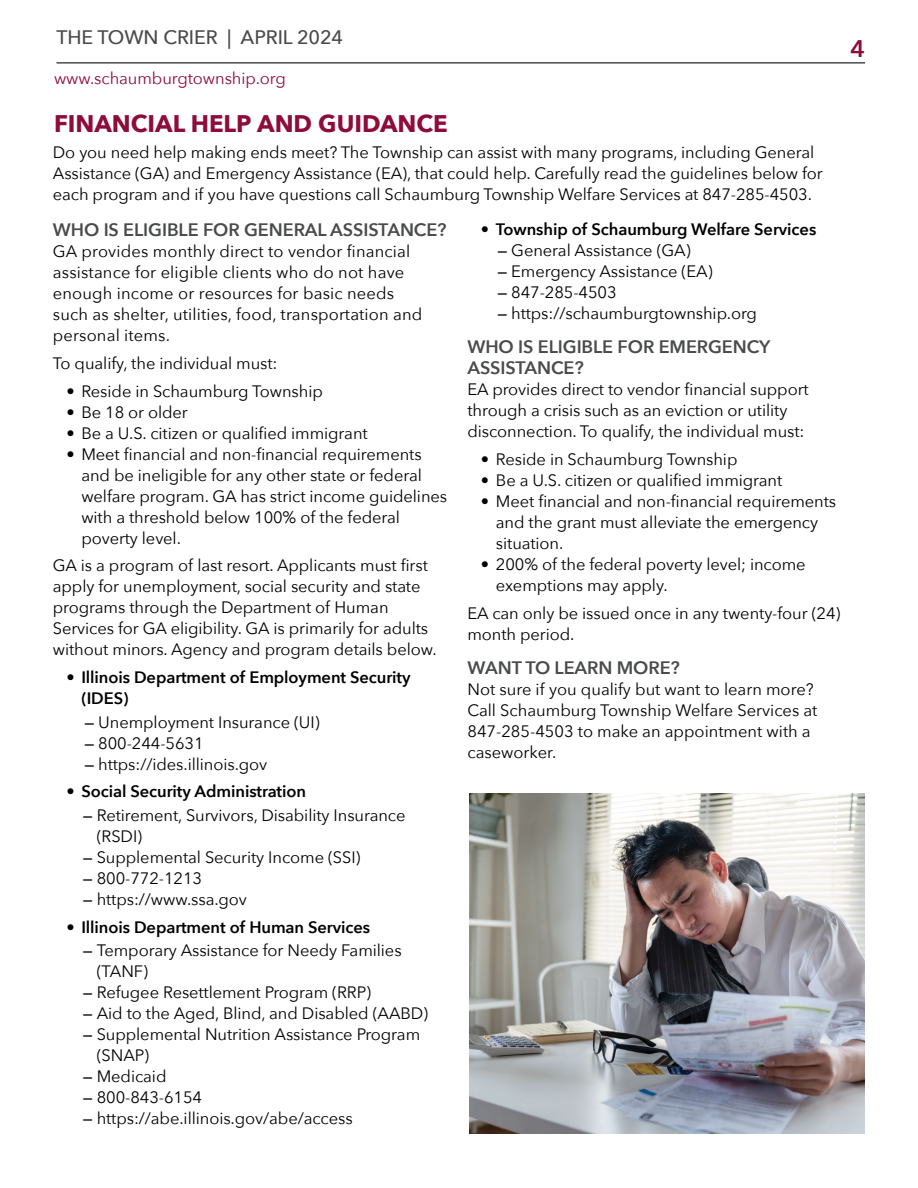
<style>
.page{position:relative;width:918px;height:1188px;background:#fff}
.page>*{position:absolute;margin:0;border:0;box-sizing:border-box;transform-origin:0 0}
.t1{font:700 24px "Avenir Next";color:#8e0c3a}
.t2{font:600 24px "Avenir Next";color:#8e0c3a}
.t3{font:500 19.5px "Avenir Next";letter-spacing:-.005em;color:#4a4b4b}
.t4{font:600 18px/21px "Avenir Next";letter-spacing:-.005em;color:#4a4b4b}
.t5{font:16.5px/21px "Avenir Next";letter-spacing:-.005em;color:#000}
.t6{font:600 16.5px/21px "Avenir Next";letter-spacing:-.005em;color:#000}
.t7{font:16.5px "Avenir Next";letter-spacing:-.005em;color:#8e0c3a}
.s1{font-weight:400}
.s2{font-weight:500}
</style>
<div class="page">
<hr style="left:57px;top:62px;width:808px;height:2px;background:#4a4b4b">
<img style="left:469px;top:794px;width:396px;height:340px">
<p class="t3" style="left:57px;top:21px;width:288px">THE TOWN CRIER | APRIL 2024</p>
<h1 class="t2" style="left:850px;top:28px;width:16px">4</h1>
<p class="t7" style="left:54px;top:64px;width:233px">www.schaumburgtownship.org</p>
<h1 class="t1" style="left:54px;top:103px;width:395px">FINANCIAL HELP AND GUIDANCE</h1>
<p class="t5" style="left:53px;top:141px;width:771px">Do you need help making ends meet? The Township can assist with many programs, including General<br>Assistance (GA) and Emergency Assistance (EA), that could help. Carefully read the guidelines below for each program and if you have questions call Schaumburg Township Welfare Services at 847-285-4503.</p>
<p class="t4" style="left:53px;top:219px;width:395px">WHO IS ELIGIBLE FOR GENERAL ASSISTANCE?</p>
<p class="t5" style="left:53px;top:240px;width:371px">GA provides monthly direct to vendor financial assistance for eligible clients who do not have enough income or resources for basic needs such as shelter, utilities, food, transportation and personal items.</p>
<p class="t5" style="left:53px;top:352px;width:226px">To qualify, the individual must:</p>
<p class="t5" style="left:66px;top:380px;width:258px">• Reside in Schaumburg Township</p>
<p class="t5" style="left:66px;top:401px;width:123px">• Be 18 or older</p>
<p class="t5" style="left:66px;top:422px;width:303px">• Be a U.S. citizen or qualified immigrant</p>
<p class="t5" style="left:81px;top:443px;width:367px;text-indent:-15px">• Meet financial and non-financial requirements and be ineligible for any other state or federal welfare program. GA has strict income guidelines with a threshold below 100% of the federal poverty level.</p>
<p class="t5" style="left:53px;top:555px;width:385px">GA is a program of last resort. Applicants must first apply for unemployment, social security and state programs through the Department of Human Services for GA eligibility. GA is primarily for adults without minors. Agency and program details below.</p>
<p class="t6" style="left:81px;top:667px;width:331px;text-indent:-15px"><span class="s1">•</span> Illinois Department of Employment Security (IDES)</p>
<p class="t5" style="left:84px;top:711px;width:237px"><span class="s2">—</span> Unemployment Insurance (UI)</p>
<p class="t5" style="left:84px;top:732px;width:121px"><span class="s2">—</span> 800-244-5631</p>
<p class="t5" style="left:84px;top:753px;width:184px"><span class="s2">—</span> https://ides.illinois.gov</p>
<p class="t6" style="left:66px;top:781px;width:241px"><span class="s1">•</span> Social Security Administration</p>
<p class="t5" style="left:97px;top:804px;width:310px;text-indent:-14px"><span class="s2">—</span> Retirement, Survivors, Disability Insurance (RSDI)</p>
<p class="t5" style="left:83px;top:846px;width:279px"><span class="s2">—</span> Supplemental Security Income (SSI)</p>
<p class="t5" style="left:83px;top:867px;width:121px"><span class="s2">—</span> 800-772-1213</p>
<p class="t5" style="left:83px;top:888px;width:166px"><span class="s2">—</span> https://www.ssa.gov</p>
<p class="t6" style="left:66px;top:916px;width:305px"><span class="s1">•</span> Illinois Department of Human Services</p>
<p class="t5" style="left:97px;top:939px;width:306px;text-indent:-14px"><span class="s2">—</span> Temporary Assistance for Needy Families (TANF)</p>
<p class="t5" style="left:83px;top:981px;width:290px"><span class="s2">—</span> Refugee Resettlement Program (RRP)</p>
<p class="t5" style="left:83px;top:1002px;width:347px"><span class="s2">—</span> Aid to the Aged, Blind, and Disabled (AABD)</p>
<p class="t5" style="left:97px;top:1023px;width:325px;text-indent:-14px"><span class="s2">—</span> Supplemental Nutrition Assistance Program (SNAP)</p>
<p class="t5" style="left:83px;top:1065px;width:85px"><span class="s2">—</span> Medicaid</p>
<p class="t5" style="left:83px;top:1086px;width:121px"><span class="s2">—</span> 800-843-6154</p>
<p class="t5" style="left:83px;top:1107px;width:271px"><span class="s2">—</span> https://abe.illinois.gov/abe/access</p>
<p class="t6" style="left:481px;top:218px;width:337px"><span class="s1">•</span> Township of Schaumburg Welfare Services</p>
<p class="t5" style="left:497px;top:239px;width:195px"><span class="s2">—</span> General Assistance (GA)</p>
<p class="t5" style="left:497px;top:260px;width:217px"><span class="s2">—</span> Emergency Assistance (EA)</p>
<p class="t5" style="left:497px;top:281px;width:121px"><span class="s2">—</span> 847-285-4503</p>
<p class="t5" style="left:497px;top:302px;width:261px"><span class="s2">—</span> https://schaumburgtownship.org</p>
<p class="t4" style="left:467px;top:336px;width:304px">WHO IS ELIGIBLE FOR EMERGENCY<br>ASSISTANCE?</p>
<p class="t5" style="left:467px;top:378px;width:343px">EA provides direct to vendor financial support through a crisis such as an eviction or utility disconnection. To qualify, the individual must:</p>
<p class="t5" style="left:481px;top:448px;width:258px">• Reside in Schaumburg Township</p>
<p class="t5" style="left:481px;top:469px;width:303px">• Be a U.S. citizen or qualified immigrant</p>
<p class="t5" style="left:496px;top:490px;width:342px;text-indent:-15px">• Meet financial and non-financial requirements and the grant must alleviate the emergency situation.</p>
<p class="t5" style="left:496px;top:553px;width:311px;text-indent:-15px">• 200% of the federal poverty level; income exemptions may apply.</p>
<p class="t5" style="left:467px;top:602px;width:375px">EA can only be issued once in any twenty-four (24) month period.</p>
<p class="t4" style="left:467px;top:657px;width:214px">WANT TO LEARN MORE?</p>
<p class="t5" style="left:467px;top:678px;width:351px">Not sure if you qualify but want to learn more?<br>Call Schaumburg Township Welfare Services at 847-285-4503 to make an appointment with a caseworker.</p>
</div>
